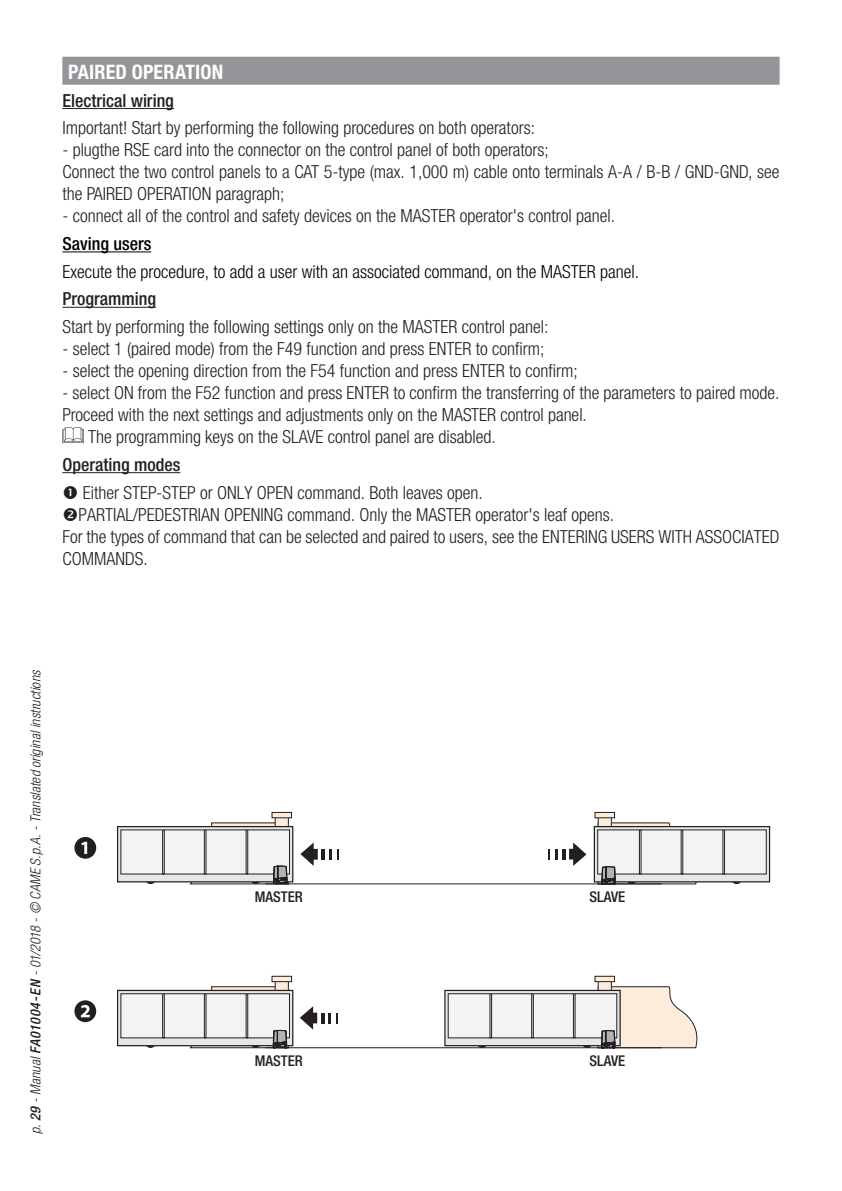
<style>
.page{position:relative;width:842px;height:1191px;background:#fff}
.page>*{position:absolute;margin:0;border:0;box-sizing:border-box;transform-origin:0 0}
.Lingua_su_grigio{font:700 condensed 20px "Helvetica Neue LTW1 G";letter-spacing:.005em;color:#fff}
.Testo_BASE{font:300 condensed 18px/22px "Helvetica Neue LTW1 G";color:#231f20}
.Testo_BASE-2{font:300 condensed 18px "Helvetica Neue LTW1 G";color:#000}
.t1{font:500 condensed 18px "Helvetica Neue LTW1 G";color:#231f20}
.t2{font:500 condensed 18px "Helvetica Neue LTW1 G";color:#000}
.t3{font:500 condensed 14.8px "Helvetica Neue LT Pro";color:#231f20}
.t4{font:italic 300 condensed 14px "Helvetica Neue LTW1 G";color:#231f20}
.s1{font-weight:500}
</style>
<div class="page">
<svg style="left:74px;top:1000px;width:22px;height:22px"></svg>
<svg style="left:277px;top:982px;width:10px;height:4px"></svg>
<div style="left:275px;top:980px;width:14px;height:68px;border:1px solid #231f20"></div>
<div style="left:272px;top:976px;width:19px;height:5px;background:#feecda"></div>
<div style="left:272px;top:976px;width:20px;height:6px;border:1px solid #231f20"></div>
<svg style="left:600px;top:982px;width:10px;height:4px"></svg>
<div style="left:598px;top:980px;width:14px;height:68px;border:1px solid #231f20"></div>
<div style="left:595px;top:976px;width:19px;height:5px;background:#feecda"></div>
<div style="left:595px;top:976px;width:20px;height:6px;border:1px solid #231f20"></div>
<hr style="left:265px;top:1047px;width:397px;height:1px;background:#231f20">
<div style="left:477px;top:1036px;width:11px;height:12px;border:1px solid #231f20;border-radius:50%"></div>
<div style="left:581px;top:1036px;width:12px;height:12px;border:1px solid #231f20;border-radius:50%"></div>
<svg style="left:446px;top:991px;width:151px;height:53px"></svg>
<div style="left:444px;top:989px;width:177px;height:57px;border:1px solid #231f20"></div>
<div style="left:448px;top:993px;width:169px;height:44px;background:#f2f3f4"></div>
<div style="left:448px;top:993px;width:169px;height:45px;border:1px solid #231f20"></div>
<div style="left:490px;top:993px;width:2px;height:45px;border:1px solid #231f20"></div>
<div style="left:531px;top:993px;width:3px;height:45px;border:1px solid #231f20"></div>
<div style="left:573px;top:993px;width:2px;height:45px;border:1px solid #231f20"></div>
<div style="left:145px;top:1036px;width:11px;height:12px;border:1px solid #231f20;border-radius:50%"></div>
<svg style="left:119px;top:991px;width:172px;height:53px"></svg>
<div style="left:117px;top:989px;width:176px;height:57px;border:1px solid #231f20"></div>
<div style="left:121px;top:993px;width:168px;height:44px;background:#f2f3f4"></div>
<div style="left:121px;top:993px;width:169px;height:45px;border:1px solid #231f20"></div>
<div style="left:162px;top:993px;width:3px;height:45px;border:1px solid #231f20"></div>
<svg style="left:300px;top:1006px;width:17px;height:23px"></svg>
<hr style="left:321px;top:1012px;width:4px;height:11px;background:#231f20">
<svg style="left:328px;top:1013px;width:3px;height:10px"></svg>
<svg style="left:190px;top:986px;width:99px;height:62px"></svg>
<svg style="left:597px;top:986px;width:101px;height:62px"></svg>
<svg style="left:74px;top:837px;width:22px;height:21px"></svg>
<svg style="left:277px;top:818px;width:10px;height:4px"></svg>
<div style="left:275px;top:816px;width:14px;height:68px;border:1px solid #231f20"></div>
<div style="left:272px;top:812px;width:19px;height:5px;background:#feecda"></div>
<div style="left:272px;top:812px;width:20px;height:6px;border:1px solid #231f20"></div>
<svg style="left:600px;top:818px;width:10px;height:4px"></svg>
<div style="left:598px;top:816px;width:14px;height:68px;border:1px solid #231f20"></div>
<div style="left:595px;top:812px;width:19px;height:5px;background:#feecda"></div>
<div style="left:595px;top:812px;width:20px;height:6px;border:1px solid #231f20"></div>
<hr style="left:265px;top:883px;width:397px;height:1px;background:#231f20">
<div style="left:731px;top:873px;width:11px;height:11px;border:1px solid #231f20;border-radius:50%"></div>
<svg style="left:596px;top:828px;width:172px;height:52px"></svg>
<div style="left:594px;top:826px;width:176px;height:56px;border:1px solid #231f20"></div>
<div style="left:598px;top:830px;width:168px;height:44px;background:#f2f3f4"></div>
<div style="left:722px;top:829px;width:3px;height:45px;border:1px solid #231f20"></div>
<div style="left:145px;top:873px;width:11px;height:11px;border:1px solid #231f20;border-radius:50%"></div>
<svg style="left:119px;top:828px;width:172px;height:52px"></svg>
<div style="left:117px;top:826px;width:176px;height:56px;border:1px solid #231f20"></div>
<div style="left:121px;top:830px;width:168px;height:44px;background:#f2f3f4"></div>
<div style="left:162px;top:829px;width:3px;height:45px;border:1px solid #231f20"></div>
<svg style="left:548px;top:842px;width:38px;height:24px"></svg>
<svg style="left:300px;top:842px;width:18px;height:24px"></svg>
<hr style="left:321px;top:849px;width:4px;height:10px;background:#231f20">
<svg style="left:329px;top:849px;width:10px;height:10px"></svg>
<svg style="left:190px;top:822px;width:99px;height:62px"></svg>
<svg style="left:597px;top:822px;width:106px;height:63px"></svg>
<div style="left:62px;top:57px;width:718px;height:28px;background:#939598"></div>
<hr style="left:62px;top:108px;width:112px;height:1px;background:#231f20">
<hr style="left:62px;top:251px;width:89px;height:1px;background:#000">
<hr style="left:62px;top:307px;width:94px;height:1px;background:#231f20">
<hr style="left:62px;top:472px;width:118px;height:1px;background:#231f20">
<svg style="left:62px;top:427px;width:22px;height:16px"></svg>
<p class="Lingua_su_grigio" style="left:68px;top:60px;width:157px">PAIRED OPERATION</p>
<p class="t1" style="left:62px;top:89px;width:113px">Electrical wiring</p>
<p class="Testo_BASE" style="left:62px;top:117px;width:474px">Important! Start by performing the following procedures on both operators:</p>
<p class="Testo_BASE" style="left:62px;top:139px;width:488px">- plugthe RSE card into the connector on the control panel of both operators;</p>
<p class="Testo_BASE" style="left:62px;top:161px;width:719px">Connect the two control panels to a CAT 5-type (max. 1,000 m) cable onto terminals A-A / B-B / GND-GND, see the PAIRED OPERATION paragraph;</p>
<p class="Testo_BASE" style="left:62px;top:205px;width:554px">- connect all of the control and safety devices on the MASTER operator's control panel.</p>
<p class="t2" style="left:62px;top:233px;width:90px">Saving users</p>
<p class="Testo_BASE-2" style="left:62px;top:261px;width:578px">Execute the procedure, to add a user with an associated command, on the MASTER panel.</p>
<p class="t1" style="left:62px;top:288px;width:95px">Programming</p>
<p class="Testo_BASE" style="left:62px;top:316px;width:487px">Start by performing the following settings only on the MASTER control panel:</p>
<p class="Testo_BASE" style="left:62px;top:338px;width:483px">- select 1 (paired mode) from the F49 function and press ENTER to confirm;</p>
<p class="Testo_BASE" style="left:62px;top:360px;width:517px">- select the opening direction from the F54 function and press ENTER to confirm;</p>
<p class="Testo_BASE" style="left:62px;top:382px;width:719px">- select ON from the F52 function and press ENTER to confirm the transferring of the parameters to paired mode.</p>
<p class="Testo_BASE" style="left:62px;top:404px;width:526px">Proceed with the next settings and adjustments only on the MASTER control panel.</p>
<p class="Testo_BASE" style="left:88px;top:426px;width:409px">The programming keys on the SLAVE control panel are disabled.</p>
<p class="t1" style="left:62px;top:453px;width:119px">Operating modes</p>
<p class="Testo_BASE" style="left:83px;top:481px;width:401px">Either STEP-STEP or ONLY OPEN command. Both leaves open.</p>
<p class="Testo_BASE" style="left:78px;top:503px;width:537px">PARTIAL/PEDESTRIAN OPENING command. Only the MASTER operator's leaf opens.</p>
<p class="Testo_BASE" style="left:62px;top:525px;width:719px">For the types of command that can be selected and paired to users, see the ENTERING USERS WITH ASSOCIATED<br>COMMANDS.</p>
<p class="t4" style="left:27px;top:1134px;width:466px;rotate:-90deg">p. <span class="s1">29</span> - Manual <span class="s1">FA01004-EN</span> - 01/2018 - © CAME S.p.A. - Translated original instructions</p>
<p class="t3" style="left:255px;top:888px;width:50px">MASTER</p>
<p class="t3" style="left:590px;top:888px;width:37px">SLAVE</p>
<p class="t3" style="left:255px;top:1052px;width:50px">MASTER</p>
<p class="t3" style="left:590px;top:1052px;width:37px">SLAVE</p>
</div>
